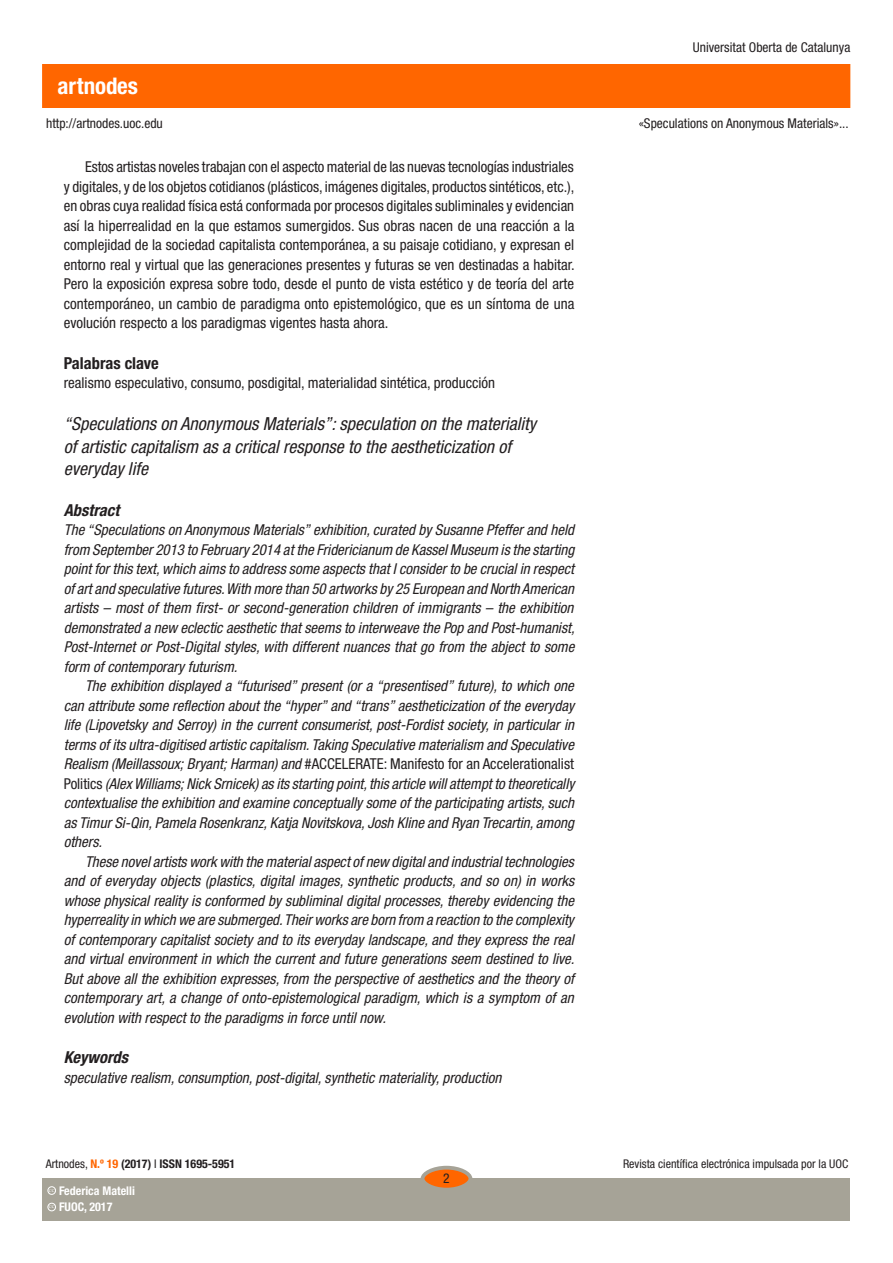
<style>
.page{position:relative;width:893px;height:1263px;background:#fff}
.page>*{position:absolute;margin:0;border:0;box-sizing:border-box;transform-origin:0 0}
.t1{font:700 condensed 22.95px "Helvetica Neue LT Std";color:#fff}
.titol_resum{font:italic condensed 18px/22.5px "Helvetica Neue LT Std";color:#231f20}
.subtitols_resums{font:italic 700 condensed 16.5px "Helvetica Neue LT Std";color:#231f20}
.subtitols_resums-2{font:700 condensed 16.5px "Helvetica Neue LT Std";color:#231f20}
.text_general{font:italic condensed 15px/19.5px "Helvetica Neue LT Std";color:#231f20;text-align:justify}
.text_general-2{font:condensed 15px/19.5px "Helvetica Neue LT Std";color:#231f20;text-align:justify}
.text_general_primerp{font:italic condensed 15px/19.5px "Helvetica Neue LT Std";color:#231f20;text-align:justify}
.text_general_primerp-2{font:condensed 15px "Helvetica Neue LT Std";color:#231f20}
.t2{font:condensed 13.5px "Helvetica Neue LT Std";color:#231f20}
.t3{font:condensed 12px "Helvetica Neue LT Std";color:#231f20}
.t4{font:700 condensed 12px "Helvetica Neue LT Std";color:#231f20}
.t5{font:700 condensed 12px "Helvetica Neue LT Std";color:#fff}
.t6{font:600 3.9px "Adobe Caslon Pro";color:#fff}
.s1{font-style:normal}
.s2{font-weight:400}
.s3{color:#f60}
</style>
<div class="page">
<div style="left:43px;top:65px;width:807px;height:42px;background:#f60"></div>
<div style="left:43px;top:1178px;width:807px;height:42px;background:#a6a397"></div>
<div style="left:422px;top:1168px;width:48px;height:21px;background:#f60;border-radius:50%"></div>
<div style="left:421px;top:1166px;width:51px;height:25px;border:4px solid #a6a397;border-radius:50%"></div>
<div style="left:48px;top:1203px;width:8px;height:8px;border:1px solid #fff;border-radius:50%"></div>
<div style="left:48px;top:1186px;width:8px;height:8px;border:1px solid #fff;border-radius:50%"></div>
<h1 class="t1" style="left:58px;top:72px;width:82px">artnodes</h1>
<p class="t2" style="left:46px;top:115px;width:118px">http://artnodes.uoc.edu</p>
<p class="text_general-2" style="left:64px;top:157px;width:512px;text-indent:21px">Estos artistas noveles trabajan con el aspecto material de las nuevas tecnologías industriales y digitales, y de los objetos cotidianos (plásticos, imágenes digitales, productos sintéticos, etc.), en obras cuya realidad física está conformada por procesos digitales subliminales y evidencian así la hiperrealidad en la que estamos sumergidos. Sus obras nacen de una reacción a la complejidad de la sociedad capitalista contemporánea, a su paisaje cotidiano, y expresan el entorno real y virtual que las generaciones presentes y futuras se ven destinadas a habitar.<br>Pero la exposición expresa sobre todo, desde el punto de vista estético y de teoría del arte contemporáneo, un cambio de paradigma onto epistemológico, que es un síntoma de una evolución respecto a los paradigmas vigentes hasta ahora.</p>
<p class="subtitols_resums-2" style="left:64px;top:353px;width:97px">Palabras clave</p>
<p class="text_general_primerp-2" style="left:64px;top:374px;width:433px">realismo especulativo, consumo, posdigital, materialidad sintética, producción</p>
<p class="titol_resum" style="left:64px;top:413px;width:474px">“Speculations on Anonymous Materials”: speculation on the materiality of artistic capitalism as a critical response to the aestheticization of everyday life</p>
<p class="subtitols_resums" style="left:64px;top:500px;width:57px">Abstract</p>
<p class="text_general_primerp" style="left:64px;top:521px;width:512px">The “Speculations on Anonymous Materials” exhibition, curated by Susanne Pfeffer and held from September 2013 to February 2014 at the Fridericianum de Kassel Museum is the starting point for this text, which aims to address some aspects that I consider to be crucial in respect of art and speculative futures. With more than 50 artworks by 25 European and North American artists – most of them first- or second-generation children of immigrants – the exhibition demonstrated a new eclectic aesthetic that seems to interweave the Pop and Post-humanist, Post-Internet or Post-Digital styles, with different nuances that go from the abject to some form of contemporary futurism.</p>
<p class="text_general" style="left:64px;top:677px;width:512px;text-indent:21px">The exhibition displayed a “futurised” present (or a “presentised” future), to which one can attribute some reflection about the “hyper” and “trans” aestheticization of the everyday life (Lipovetsky and Serroy) in the current consumerist, post-Fordist society, in particular in terms of its ultra-digitised artistic capitalism. Taking Speculative materialism and Speculative Realism (Meillassoux; Bryant; Harman) and <span class="s1">#ACCELERATE: Manifesto for an Accelerationalist Politics</span> (Alex Williams; Nick Srnicek) as its starting point, this article will attempt to theoretically contextualise the exhibition and examine conceptually some of the participating artists, such as Timur Si-Qin, Pamela Rosenkranz, Katja Novitskova, Josh Kline and Ryan Trecartin, among others.</p>
<p class="text_general" style="left:64px;top:852px;width:512px;text-indent:21px">These novel artists work with the material aspect of new digital and industrial technologies and of everyday objects (plastics, digital images, synthetic products, and so on) in works whose physical reality is conformed by subliminal digital processes, thereby evidencing the hyperreality in which we are submerged. Their works are born from a reaction to the complexity of contemporary capitalist society and to its everyday landscape, and they express the real and virtual environment in which the current and future generations seem destined to live.<br>But above all the exhibition expresses, from the perspective of aesthetics and the theory of contemporary art, a change of onto-epistemological paradigm, which is a symptom of an evolution with respect to the paradigms in force until now.</p>
<p class="subtitols_resums" style="left:64px;top:1047px;width:66px">Keywords</p>
<p class="text_general_primerp" style="left:64px;top:1068px;width:439px">speculative realism, consumption, post-digital, synthetic materiality, production</p>
<p class="t4" style="left:46px;top:1157px;width:191px"><span class="s2">Artnodes,</span> <span class="s3">N.º 19</span> (2017) <span class="s2">I</span> ISSN 1695-5951</p>
<p class="t6" style="left:49px;top:1205px;width:7px">CC</p>
<p class="t5" style="left:59px;top:1200px;width:55px">FUOC, 2017</p>
<p class="t5" style="left:59px;top:1183px;width:77px">Federica Matelli</p>
<p class="t6" style="left:49px;top:1188px;width:7px">CC</p>
<p class="t2" style="left:443px;top:1171px;width:8px">2</p>
<p class="t2" style="left:693px;top:40px;width:159px">Universitat Oberta de Catalunya</p>
<p class="t2" style="left:639px;top:115px;width:212px">«Speculations on Anonymous Materials»...</p>
<p class="t3" style="left:623px;top:1157px;width:227px">Revista científica electrónica impulsada por la UOC</p>
</div>
